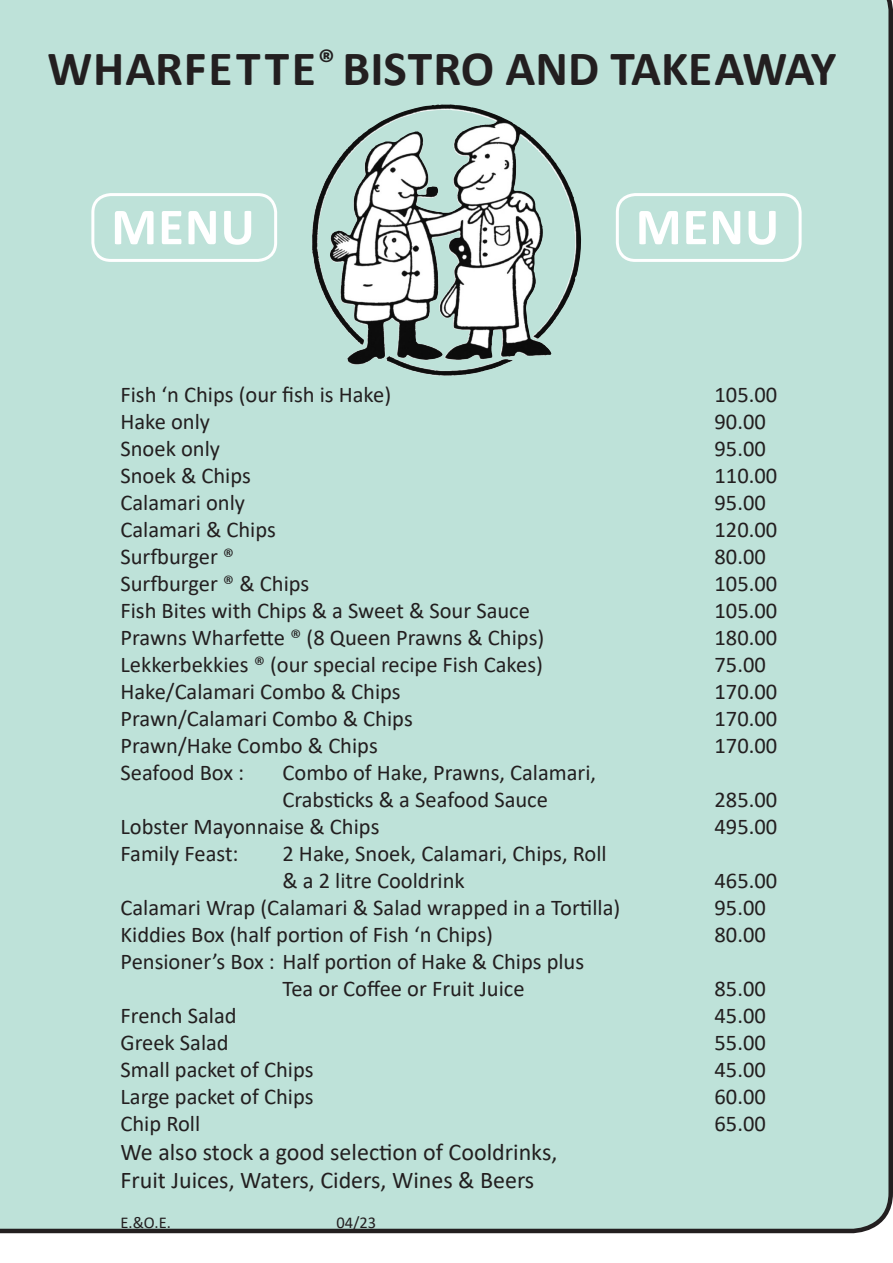
<style>
.page{position:relative;width:893px;height:1263px;background:#fff}
.page>*{position:absolute;margin:0;border:0;box-sizing:border-box;transform-origin:0 0}
.t1{font:700 52.5px "Calibri";letter-spacing:.02em;color:#fff}
.t2{font:700 49.5px "Calibri";color:#231f20}
.t3{font:24px "Calibri";color:#231f20}
.t4{font:22.5px "Calibri";color:#231f20}
.t5{font:16.5px "Calibri";color:#231f20}
</style>
<div class="page">
<div style="left:0;top:0;width:893px;height:1233px;background:#bee2d9"></div>
<img style="left:312px;top:104px;width:138px;height:241px">
<div style="left:91px;top:193px;width:186px;height:69px;border:3px solid #fff;border-radius:18px"></div>
<div style="left:616px;top:193px;width:186px;height:69px;border:3px solid #fff;border-radius:18px"></div>
<p class="t2" style="left:47px;top:34px;width:791px">WHARFETTE<sup>®</sup> BISTRO AND TAKEAWAY</p>
<p class="t1" style="left:111px;top:190px;width:145px">MENU</p>
<p class="t1" style="left:636px;top:190px;width:145px">MENU</p>
<p class="t4" style="left:120px;top:379px;width:272px">Fish ‘n Chips (our fish is Hake)</p>
<p class="t4" style="left:714px;top:379px;width:64px">105.00</p>
<p class="t4" style="left:120px;top:406px;width:91px">Hake only</p>
<p class="t4" style="left:714px;top:406px;width:53px">90.00</p>
<p class="t4" style="left:120px;top:433px;width:101px">Snoek only</p>
<p class="t4" style="left:714px;top:433px;width:53px">95.00</p>
<p class="t4" style="left:120px;top:460px;width:132px">Snoek &amp; Chips</p>
<p class="t4" style="left:714px;top:460px;width:64px">110.00</p>
<p class="t4" style="left:120px;top:487px;width:126px">Calamari only</p>
<p class="t4" style="left:714px;top:487px;width:53px">95.00</p>
<p class="t4" style="left:120px;top:514px;width:157px">Calamari &amp; Chips</p>
<p class="t4" style="left:714px;top:514px;width:64px">120.00</p>
<p class="t4" style="left:120px;top:541px;width:115px">Surfburger ®</p>
<p class="t4" style="left:714px;top:541px;width:53px">80.00</p>
<p class="t4" style="left:120px;top:568px;width:190px">Surfburger ® &amp; Chips</p>
<p class="t4" style="left:714px;top:568px;width:64px">105.00</p>
<p class="t4" style="left:120px;top:595px;width:411px">Fish Bites with Chips &amp; a Sweet &amp; Sour Sauce</p>
<p class="t4" style="left:714px;top:595px;width:64px">105.00</p>
<p class="t4" style="left:120px;top:622px;width:425px">Prawns Wharfette ® (8 Queen Prawns &amp; Chips)</p>
<p class="t4" style="left:714px;top:622px;width:64px">180.00</p>
<p class="t4" style="left:120px;top:649px;width:424px">Lekkerbekkies ® (our special recipe Fish Cakes)</p>
<p class="t4" style="left:714px;top:649px;width:53px">75.00</p>
<p class="t4" style="left:120px;top:676px;width:282px">Hake/Calamari Combo &amp; Chips</p>
<p class="t4" style="left:714px;top:676px;width:64px">170.00</p>
<p class="t4" style="left:120px;top:703px;width:294px">Prawn/Calamari Combo &amp; Chips</p>
<p class="t4" style="left:714px;top:703px;width:64px">170.00</p>
<p class="t4" style="left:120px;top:730px;width:259px">Prawn/Hake Combo &amp; Chips</p>
<p class="t4" style="left:714px;top:730px;width:64px">170.00</p>
<p class="t4" style="left:120px;top:757px;width:125px">Seafood Box :</p>
<p class="t4" style="left:282px;top:757px;width:315px">Combo of Hake, Prawns, Calamari,</p>
<p class="t4" style="left:282px;top:784px;width:267px">Crabsticks &amp; a Seafood Sauce</p>
<p class="t4" style="left:714px;top:784px;width:64px">285.00</p>
<p class="t4" style="left:120px;top:811px;width:260px">Lobster Mayonnaise &amp; Chips</p>
<p class="t4" style="left:714px;top:811px;width:64px">495.00</p>
<p class="t4" style="left:120px;top:838px;width:120px">Family Feast:</p>
<p class="t4" style="left:282px;top:838px;width:326px">2 Hake, Snoek, Calamari, Chips, Roll</p>
<p class="t4" style="left:282px;top:865px;width:184px">&amp; a 2 litre Cooldrink</p>
<p class="t4" style="left:714px;top:865px;width:64px">465.00</p>
<p class="t4" style="left:120px;top:892px;width:501px">Calamari Wrap (Calamari &amp; Salad wrapped in a Tortilla)</p>
<p class="t4" style="left:714px;top:892px;width:53px">95.00</p>
<p class="t4" style="left:120px;top:919px;width:374px">Kiddies Box (half portion of Fish ‘n Chips)</p>
<p class="t4" style="left:714px;top:919px;width:53px">80.00</p>
<p class="t4" style="left:120px;top:946px;width:465px">Pensioner’s Box : Half portion of Hake &amp; Chips plus</p>
<p class="t4" style="left:282px;top:973px;width:244px">Tea or Coffee or Fruit Juice</p>
<p class="t4" style="left:714px;top:973px;width:53px">85.00</p>
<p class="t4" style="left:120px;top:1000px;width:118px">French Salad</p>
<p class="t4" style="left:714px;top:1000px;width:53px">45.00</p>
<p class="t4" style="left:120px;top:1027px;width:110px">Greek Salad</p>
<p class="t4" style="left:714px;top:1027px;width:53px">55.00</p>
<p class="t4" style="left:120px;top:1054px;width:195px">Small packet of Chips</p>
<p class="t4" style="left:714px;top:1054px;width:53px">45.00</p>
<p class="t4" style="left:120px;top:1081px;width:195px">Large packet of Chips</p>
<p class="t4" style="left:714px;top:1081px;width:53px">60.00</p>
<p class="t4" style="left:120px;top:1108px;width:81px">Chip Roll</p>
<p class="t4" style="left:714px;top:1108px;width:53px">65.00</p>
<p class="t3" style="left:120px;top:1135px;width:438px">We also stock a good selection of Cooldrinks,</p>
<p class="t3" style="left:120px;top:1164px;width:415px">Fruit Juices, Waters, Ciders, Wines &amp; Beers</p>
<p class="t5" style="left:120px;top:1211px;width:52px">E.&amp;O.E.</p>
<p class="t5" style="left:336px;top:1211px;width:41px">04/23</p>
</div>
